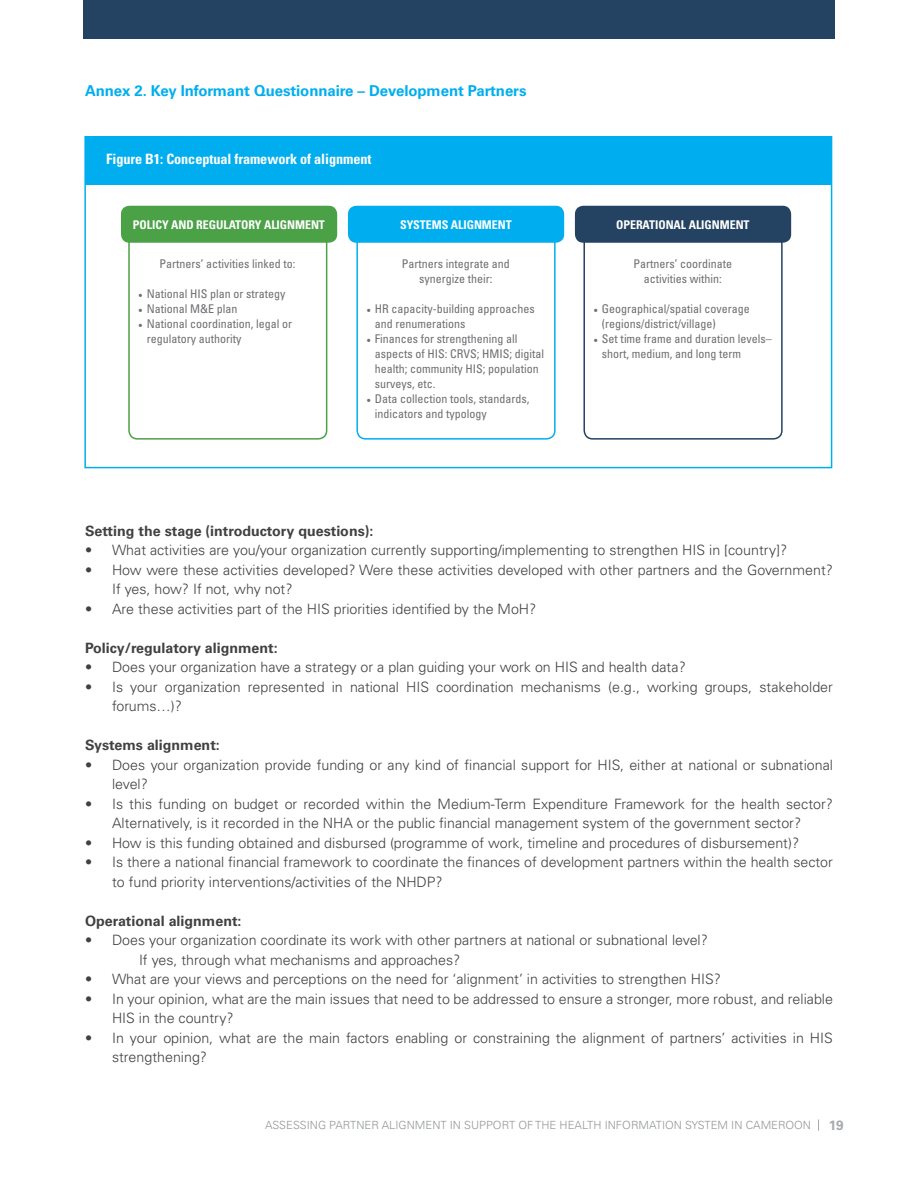
<style>
.page{position:relative;width:918px;height:1188px;background:#fff}
.page>*{position:absolute;margin:0;border:0;box-sizing:border-box;transform-origin:0 0}
.t1{font:700 15px "Univers LT Std";letter-spacing:-.005em;color:#00aeef}
.t2{font:300 14.25px/19.5px "Univers LT Std";color:#414042}
.t3{font:700 14.25px "Univers LT Std";color:#414042}
.t4{font:700 condensed 14.25px "Univers LT Std";letter-spacing:-.005em;color:#fff}
.t5{font:700 13.5px "Univers LT Std";color:#a7a9ac}
.t6{font:condensed 12px/15px "Univers LT Std";color:#6d6e71}
.t7{font:700 condensed 12px "Univers LT Std";letter-spacing:-.005em;color:#fff}
.t8{font:300 11.25px "Univers LT Std";color:#939598}
.s1{font-family:"Minion Pro";font-stretch:normal}
</style>
<div class="page">
<div style="left:83px;top:0;width:751px;height:38px;background:#244261"></div>
<div style="left:128px;top:234px;width:199px;height:206px;border:2px solid #4aa146;border-radius:9px"></div>
<div style="left:356px;top:234px;width:200px;height:206px;border:2px solid #00aeef;border-radius:9px"></div>
<div style="left:583px;top:234px;width:200px;height:206px;border:2px solid #244261;border-radius:9px"></div>
<div style="left:85px;top:137px;width:747px;height:48px;background:#00aeef"></div>
<div style="left:121px;top:206px;width:216px;height:37px;background:#4aa146;border-radius:9px"></div>
<div style="left:348px;top:206px;width:216px;height:37px;background:#00aeef;border-radius:9px"></div>
<div style="left:575px;top:206px;width:216px;height:37px;background:#244261;border-radius:9px"></div>
<p class="t1" style="left:85px;top:82px;width:443px">Annex 2. Key Informant Questionnaire – Development Partners</p>
<p class="t4" style="left:106px;top:150px;width:267px">Figure B1: Conceptual framework of alignment</p>
<p class="t7" style="left:133px;top:217px;width:193px">POLICY AND REGULATORY ALIGNMENT</p>
<p class="t7" style="left:400px;top:217px;width:113px">SYSTEMS ALIGNMENT</p>
<p class="t7" style="left:616px;top:217px;width:135px">OPERATIONAL ALIGNMENT</p>
<p class="t6" style="left:160px;top:256px;width:137px">Partners’ activities linked to:</p>
<p class="t6" style="left:138px;top:286px;width:149px"><span class="s1">•</span> National HIS plan or strategy</p>
<p class="t6" style="left:138px;top:301px;width:101px"><span class="s1">•</span> National M&amp;E plan</p>
<p class="t6" style="left:147px;top:316px;width:147px;text-indent:-9px"><span class="s1">•</span> National coordination, legal or regulatory authority</p>
<p class="t6" style="left:402px;top:256px;width:109px;text-align:center">Partners integrate and synergize their:</p>
<p class="t6" style="left:375px;top:301px;width:161px;text-indent:-9px"><span class="s1">•</span> HR capacity-building approaches and renumerations</p>
<p class="t6" style="left:375px;top:331px;width:171px;text-indent:-9px"><span class="s1">•</span> Finances for strengthening all aspects of HIS: CRVS; HMIS; digital health; community HIS; population surveys, etc.</p>
<p class="t6" style="left:375px;top:391px;width:156px;text-indent:-9px"><span class="s1">•</span> Data collection tools, standards, indicators and typology</p>
<p class="t6" style="left:633px;top:256px;width:100px;text-align:center">Partners’ coordinate activities within:</p>
<p class="t6" style="left:602px;top:301px;width:149px;text-indent:-9px"><span class="s1">•</span> Geographical/spatial coverage (regions/district/village)</p>
<p class="t6" style="left:602px;top:331px;width:171px;text-indent:-9px"><span class="s1">•</span> Set time frame and duration levels– short, medium, and long term</p>
<p class="t3" style="left:85px;top:522px;width:290px">Setting the stage (introductory questions):</p>
<p class="t2" style="left:85px;top:540px;width:704px">• What activities are you/your organization currently supporting/implementing to strengthen HIS in [country]?</p>
<p class="t2" style="left:112px;top:560px;width:722px;text-indent:-27px">• How were these activities developed? Were these activities developed with other partners and the Government?<br>If yes, how? If not, why not?</p>
<p class="t2" style="left:85px;top:599px;width:453px">• Are these activities part of the HIS priorities identified by the MoH?</p>
<p class="t3" style="left:85px;top:639px;width:194px">Policy/regulatory alignment:</p>
<p class="t2" style="left:85px;top:657px;width:602px">• Does your organization have a strategy or a plan guiding your work on HIS and health data?</p>
<p class="t2" style="left:112px;top:677px;width:722px;text-indent:-27px">• Is your organization represented in national HIS coordination mechanisms (e.g., working groups, stakeholder forums…)?</p>
<p class="t3" style="left:85px;top:737px;width:136px">Systems alignment:</p>
<p class="t2" style="left:112px;top:755px;width:722px;text-indent:-27px">• Does your organization provide funding or any kind of financial support for HIS, either at national or subnational level?</p>
<p class="t2" style="left:85px;top:794px;width:749px;text-align:center">• Is this funding on budget or recorded within the Medium-Term Expenditure Framework for the health sector?<br>Alternatively, is it recorded in the NHA or the public financial management system of the government sector?</p>
<p class="t2" style="left:85px;top:833px;width:716px">• How is this funding obtained and disbursed (programme of work, timeline and procedures of disbursement)?</p>
<p class="t2" style="left:112px;top:852px;width:722px;text-indent:-27px">• Is there a national financial framework to coordinate the finances of development partners within the health sector to fund priority interventions/activities of the NHDP?</p>
<p class="t3" style="left:85px;top:912px;width:158px">Operational alignment:</p>
<p class="t2" style="left:139px;top:930px;width:570px;text-indent:-54px">• Does your organization coordinate its work with other partners at national or subnational level?<br>If yes, through what mechanisms and approaches?</p>
<p class="t2" style="left:85px;top:969px;width:637px">• What are your views and perceptions on the need for ‘alignment’ in activities to strengthen HIS?</p>
<p class="t2" style="left:112px;top:989px;width:722px;text-indent:-27px">• In your opinion, what are the main issues that need to be addressed to ensure a stronger, more robust, and reliable<br>HIS in the country?</p>
<p class="t2" style="left:112px;top:1028px;width:722px;text-indent:-27px">• In your opinion, what are the main factors enabling or constraining the alignment of partners’ activities in HIS strengthening?</p>
<p class="t8" style="left:265px;top:1118px;width:547px">ASSESSING PARTNER ALIGNMENT IN SUPPORT OF THE HEALTH INFORMATION SYSTEM IN CAMEROON</p>
<p class="t5" style="left:829px;top:1117px;width:16px">19</p>
</div>
